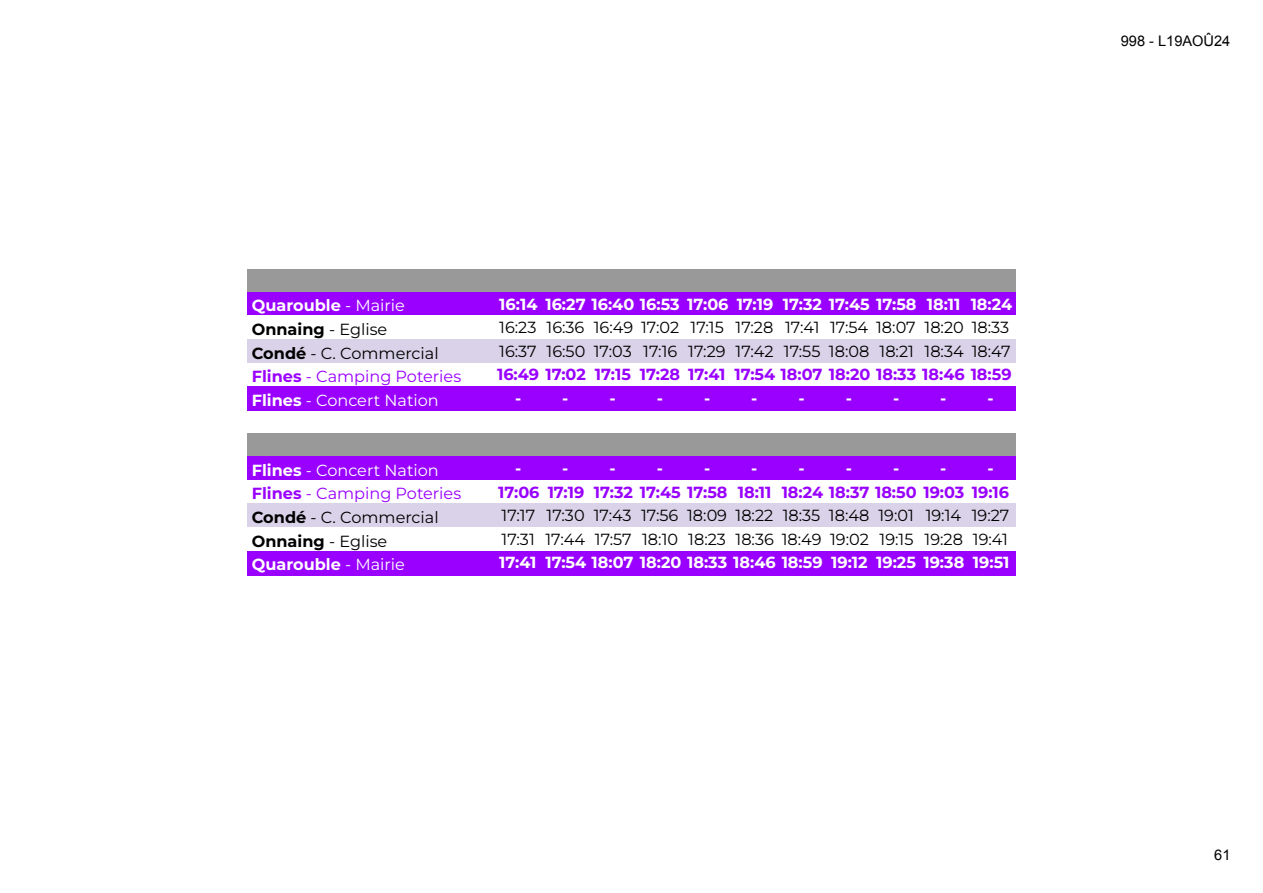
<style>
.page{position:relative;width:1263px;height:893px;background:#fff}
.page>*{position:absolute;margin:0;border:0;box-sizing:border-box;transform-origin:0 0}
.t1{font:16.05px/23.7px "Montserrat";color:#000}
.t2{font:16.05px/23.7px "Montserrat";color:#fff}
.t3{font:700 16.05px "Montserrat";color:#fff}
.t4{font:700 16.05px "Montserrat";color:#90f}
.t5{font:14.7px "Arial";color:#000}
.s1{font-weight:700}
.s2{font-weight:700;color:#000}
.s3{color:#000}
.s4{font-weight:700;color:#90f}
.s5{color:#90f}
</style>
<div class="page">
<div style="left:247px;top:269px;width:248px;height:24px;background:#999"></div>
<div style="left:247px;top:292px;width:248px;height:24px;background:#90f"></div>
<div style="left:247px;top:315px;width:248px;height:25px;background:#fff"></div>
<div style="left:247px;top:339px;width:248px;height:25px;background:#d9d2e9"></div>
<div style="left:247px;top:362px;width:248px;height:25px;background:#fff"></div>
<div style="left:247px;top:386px;width:248px;height:25px;background:#90f"></div>
<div style="left:247px;top:433px;width:248px;height:24px;background:#999"></div>
<div style="left:247px;top:456px;width:248px;height:25px;background:#90f"></div>
<div style="left:247px;top:479px;width:248px;height:25px;background:#fff"></div>
<div style="left:247px;top:503px;width:248px;height:25px;background:#d9d2e9"></div>
<div style="left:247px;top:527px;width:248px;height:24px;background:#fff"></div>
<div style="left:247px;top:550px;width:248px;height:25px;background:#90f"></div>
<div style="left:495px;top:269px;width:521px;height:24px;background:#999"></div>
<div style="left:495px;top:292px;width:521px;height:24px;background:#90f"></div>
<div style="left:495px;top:315px;width:521px;height:25px;background:#fff"></div>
<div style="left:495px;top:339px;width:521px;height:25px;background:#d9d2e9"></div>
<div style="left:495px;top:362px;width:521px;height:25px;background:#fff"></div>
<div style="left:495px;top:386px;width:521px;height:25px;background:#90f"></div>
<div style="left:495px;top:433px;width:521px;height:24px;background:#999"></div>
<div style="left:495px;top:456px;width:521px;height:25px;background:#90f"></div>
<div style="left:495px;top:479px;width:521px;height:25px;background:#fff"></div>
<div style="left:495px;top:503px;width:521px;height:25px;background:#d9d2e9"></div>
<div style="left:495px;top:527px;width:521px;height:24px;background:#fff"></div>
<div style="left:495px;top:550px;width:521px;height:25px;background:#90f"></div>
<p class="t2" style="left:252px;top:294px;width:211px"><span class="s1">Quarouble</span> - Mairie<br><span class="s2">Onnaing</span> <span class="s3">- Eglise<br></span><span class="s2">Condé</span> <span class="s3">- C. Commercial<br></span><span class="s4">Flines</span> <span class="s5">- Camping Poteries<br></span><span class="s1">Flines</span> - Concert Nation</p>
<p class="t2" style="left:252px;top:458px;width:211px"><span class="s1">Flines</span> - Concert Nation<br><span class="s4">Flines</span> <span class="s5">- Camping Poteries<br></span><span class="s2">Condé</span> <span class="s3">- C. Commercial<br></span><span class="s2">Onnaing</span> <span class="s3">- Eglise<br></span><span class="s1">Quarouble</span> - Mairie</p>
<p class="t3" style="left:499px;top:294px;width:514px">16:14 16:27 16:40 16:53 17:06 17:19 17:32 17:45 17:58 18:11 18:24</p>
<p class="t1" style="left:499px;top:315px;width:513px">16:23 16:36 16:49 17:02 17:15 17:28 17:41 17:54 18:07 18:20 18:33<br>16:37 16:50 17:03 17:16 17:29 17:42 17:55 18:08 18:21 18:34 18:47</p>
<p class="t4" style="left:497px;top:365px;width:516px">16:49 17:02 17:15 17:28 17:41 17:54 18:07 18:20 18:33 18:46 18:59</p>
<p class="t3" style="left:515px;top:388px;width:8px">-</p>
<p class="t3" style="left:562px;top:388px;width:8px">-</p>
<p class="t3" style="left:610px;top:388px;width:8px">-</p>
<p class="t3" style="left:657px;top:388px;width:8px">-</p>
<p class="t3" style="left:704px;top:388px;width:8px">-</p>
<p class="t3" style="left:751px;top:388px;width:8px">-</p>
<p class="t3" style="left:799px;top:388px;width:8px">-</p>
<p class="t3" style="left:846px;top:388px;width:8px">-</p>
<p class="t3" style="left:893px;top:388px;width:8px">-</p>
<p class="t3" style="left:940px;top:388px;width:8px">-</p>
<p class="t3" style="left:988px;top:388px;width:8px">-</p>
<p class="t3" style="left:515px;top:458px;width:8px">-</p>
<p class="t3" style="left:562px;top:458px;width:8px">-</p>
<p class="t3" style="left:610px;top:458px;width:8px">-</p>
<p class="t3" style="left:657px;top:458px;width:8px">-</p>
<p class="t3" style="left:704px;top:458px;width:8px">-</p>
<p class="t3" style="left:751px;top:458px;width:8px">-</p>
<p class="t3" style="left:799px;top:458px;width:8px">-</p>
<p class="t3" style="left:846px;top:458px;width:8px">-</p>
<p class="t3" style="left:893px;top:458px;width:8px">-</p>
<p class="t3" style="left:940px;top:458px;width:8px">-</p>
<p class="t3" style="left:988px;top:458px;width:8px">-</p>
<p class="t4" style="left:498px;top:482px;width:512px">17:06 17:19 17:32 17:45 17:58 18:11 18:24 18:37 18:50 19:03 19:16</p>
<p class="t1" style="left:502px;top:503px;width:509px">17:17 17:30 17:43 17:56 18:09 18:22 18:35 18:48 19:01 19:14 19:27<br>17:31 17:44 17:57 18:10 18:23 18:36 18:49 19:02 19:15 19:28 19:41</p>
<p class="t3" style="left:499px;top:553px;width:512px">17:41 17:54 18:07 18:20 18:33 18:46 18:59 19:12 19:25 19:38 19:51</p>
<p class="t5" style="left:1121px;top:35px;width:111px">998 - L19AOÛ24</p>
<p class="t5" style="left:1214px;top:848px;width:18px">61</p>
</div>
